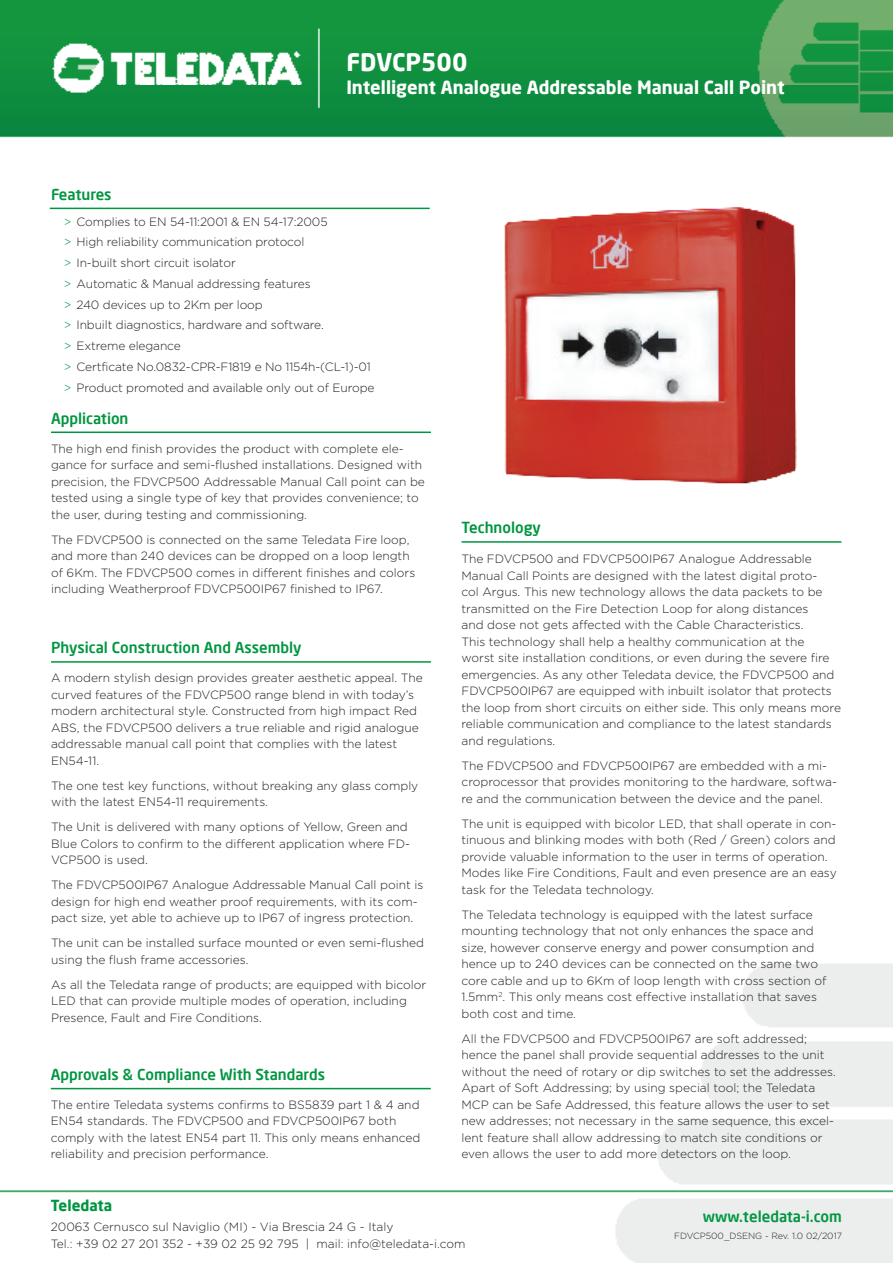
<style>
.page{position:relative;width:893px;height:1263px;background:#fff}
.page>*{position:absolute;margin:0;border:0;box-sizing:border-box;transform-origin:0 0}
.t1{font:700 24px "Neo Sans Pro";color:#fff}
.t2{font:700 18px "Neo Sans Pro";color:#fff}
.t3{font:500 15px "Neo Sans Pro";color:#009640}
.t4{font:700 15px "Neo Sans Pro";color:#009640}
.t5{font:300 12px/16.5px "Gotham";color:#231f20}
.t6{font:300 12px/16.5px "Gotham Rounded";color:#231f20}
.t7{font:300 9px "Gotham";color:#231f20}
.s1{color:#009640}
</style>
<div class="page">
<img style="left:0;top:0;width:893px;height:1262px">
<hr style="left:50px;top:208px;width:380px;height:1px;background:#009640">
<hr style="left:461px;top:541px;width:380px;height:2px;background:#009640">
<hr style="left:51px;top:431px;width:380px;height:2px;background:#009640">
<hr style="left:51px;top:1088px;width:380px;height:1px;background:#009640">
<hr style="left:51px;top:661px;width:380px;height:2px;background:#009640">
<img style="left:504px;top:204px;width:295px;height:284px">
<p class="t3" style="left:51px;top:185px;width:62px">Features</p>
<p class="t1" style="left:346px;top:47px;width:123px">FDVCP500</p>
<p class="t2" style="left:346px;top:76px;width:440px">Intelligent Analogue Addressable Manual Call Point</p>
<p class="t5" style="left:64px;top:213px;width:265px"><span class="s1">&gt;</span> Complies to EN 54-11:2001 &amp; EN 54-17:2005</p>
<p class="t5" style="left:64px;top:234px;width:242px"><span class="s1">&gt;</span> High reliability communication protocol</p>
<p class="t5" style="left:64px;top:254px;width:174px"><span class="s1">&gt;</span> In-built short circuit isolator</p>
<p class="t5" style="left:64px;top:275px;width:248px"><span class="s1">&gt;</span> Automatic &amp; Manual addressing features</p>
<p class="t5" style="left:64px;top:296px;width:200px"><span class="s1">&gt;</span> 240 devices up to 2Km per loop</p>
<p class="t5" style="left:64px;top:317px;width:262px"><span class="s1">&gt;</span> Inbuilt diagnostics, hardware and software.</p>
<p class="t5" style="left:64px;top:337px;width:119px"><span class="s1">&gt;</span> Extreme elegance</p>
<p class="t5" style="left:64px;top:358px;width:309px"><span class="s1">&gt;</span> Certficate No.0832-CPR-F1819 e No 1154h-(CL-1)-01</p>
<p class="t5" style="left:64px;top:379px;width:312px"><span class="s1">&gt;</span> Product promoted and available only out of Europe</p>
<p class="t3" style="left:51px;top:409px;width:79px">Application</p>
<p class="t5" style="left:51px;top:440px;width:375px">The high end finish provides the product with complete ele&shy;gance for surface and semi-flushed installations. Designed with precision, the FDVCP500 Addressable Manual Call point can be tested using a single type of key that provides convenience; to the user, during testing and commissioning.</p>
<p class="t5" style="left:51px;top:531px;width:366px">The FDVCP500 is connected on the same Teledata Fire loop, and more than 240 devices can be dropped on a loop length of 6Km. The FDVCP500 comes in different finishes and colors including Weatherproof FDVCP500IP67 finished to IP67.</p>
<p class="t3" style="left:51px;top:638px;width:252px">Physical Construction And Assembly</p>
<p class="t5" style="left:51px;top:669px;width:373px">A modern stylish design provides greater aesthetic appeal. The curved features of the FDVCP500 range blend in with today’s modern architectural style. Constructed from high impact Red ABS, the FDVCP500 delivers a true reliable and rigid analogue addressable manual call point that complies with the latest EN54-11.</p>
<p class="t5" style="left:51px;top:777px;width:369px">The one test key functions, without breaking any glass comply with the latest EN54-11 requirements.</p>
<p class="t5" style="left:51px;top:818px;width:360px">The Unit is delivered with many options of Yellow, Green and<br>Blue Colors to confirm to the different application where FD-<br>VCP500 is used.</p>
<p class="t5" style="left:51px;top:876px;width:374px">The FDVCP500IP67 Analogue Addressable Manual Call point is design for high end weather proof requirements, with its com&shy;pact size, yet able to achieve up to IP67 of ingress protection.</p>
<p class="t5" style="left:51px;top:934px;width:375px">The unit can be installed surface mounted or even semi-flushed using the flush frame accessories.</p>
<p class="t5" style="left:51px;top:976px;width:377px">As all the Teledata range of products; are equipped with bicolor<br>LED that can provide multiple modes of operation, including<br>Presence, Fault and Fire Conditions.</p>
<p class="t3" style="left:51px;top:1065px;width:276px">Approvals &amp; Compliance With Standards</p>
<p class="t5" style="left:51px;top:1096px;width:371px">The entire Teledata systems confirms to BS5839 part 1 &amp; 4 and EN54 standards. The FDVCP500 and FDVCP500IP67 both comply with the latest EN54 part 11. This only means enhanced reliability and precision performance.</p>
<p class="t3" style="left:461px;top:518px;width:81px">Technology</p>
<p class="t5" style="left:461px;top:551px;width:381px">The FDVCP500 and FDVCP500IP67 Analogue Addressable Manual Call Points are designed with the latest digital proto-<br>col Argus. This new technology allows the data packets to be transmitted on the Fire Detection Loop for along distances<br>and dose not gets affected with the Cable Characteristics.<br>This technology shall help a healthy communication at the<br>worst site installation conditions, or even during the severe fire emergencies. As any other Teledata device, the FDVCP500 and FDVCP500IP67 are equipped with inbuilt isolator that protects the loop from short circuits on either side. This only means more reliable communication and compliance to the latest standards and regulations.</p>
<p class="t5" style="left:461px;top:757px;width:377px">The FDVCP500 and FDVCP500IP67 are embedded with a mi&shy;croprocessor that provides monitoring to the hardware, softwa&shy;re and the communication between the device and the panel.</p>
<p class="t5" style="left:461px;top:815px;width:377px">The unit is equipped with bicolor LED, that shall operate in con&shy;tinuous and blinking modes with both (Red / Green) colors and provide valuable information to the user in terms of operation.<br>Modes like Fire Conditions, Fault and even presence are an easy task for the Teledata technology.</p>
<p class="t5" style="left:461px;top:906px;width:366px">The Teledata technology is equipped with the latest surface mounting technology that not only enhances the space and size, however conserve energy and power consumption and hence up to 240 devices can be connected on the same two core cable and up to 6Km of loop length with cross section of 1.5mm<sup>2</sup>. This only means cost effective installation that saves both cost and time.</p>
<p class="t5" style="left:461px;top:1030px;width:376px">All the FDVCP500 and FDVCP500IP67 are soft addressed; hence the panel shall provide sequential addresses to the unit without the need of rotary or dip switches to set the addresses.<br>Apart of Soft Addressing; by using special tool; the Teledata MCP can be Safe Addressed, this feature allows the user to set new addresses; not necessary in the same sequence, this excel&shy;lent feature shall allow addressing to match site conditions or even allows the user to add more detectors on the loop.</p>
<p class="t4" style="left:51px;top:1195px;width:63px">Teledata</p>
<p class="t6" style="left:51px;top:1218px;width:416px">20063 Cernusco sul Naviglio (MI) - Via Brescia 24 G - Italy<br>Tel.: +39 02 27 201 352 - +39 02 25 92 795 | mail: info@teledata-i.com</p>
<p class="t3" style="left:703px;top:1207px;width:140px">www.teledata-i.com</p>
<p class="t7" style="left:674px;top:1231px;width:169px">FDVCP500_DSENG - Rev. 1.0 02/2017</p>
</div>
